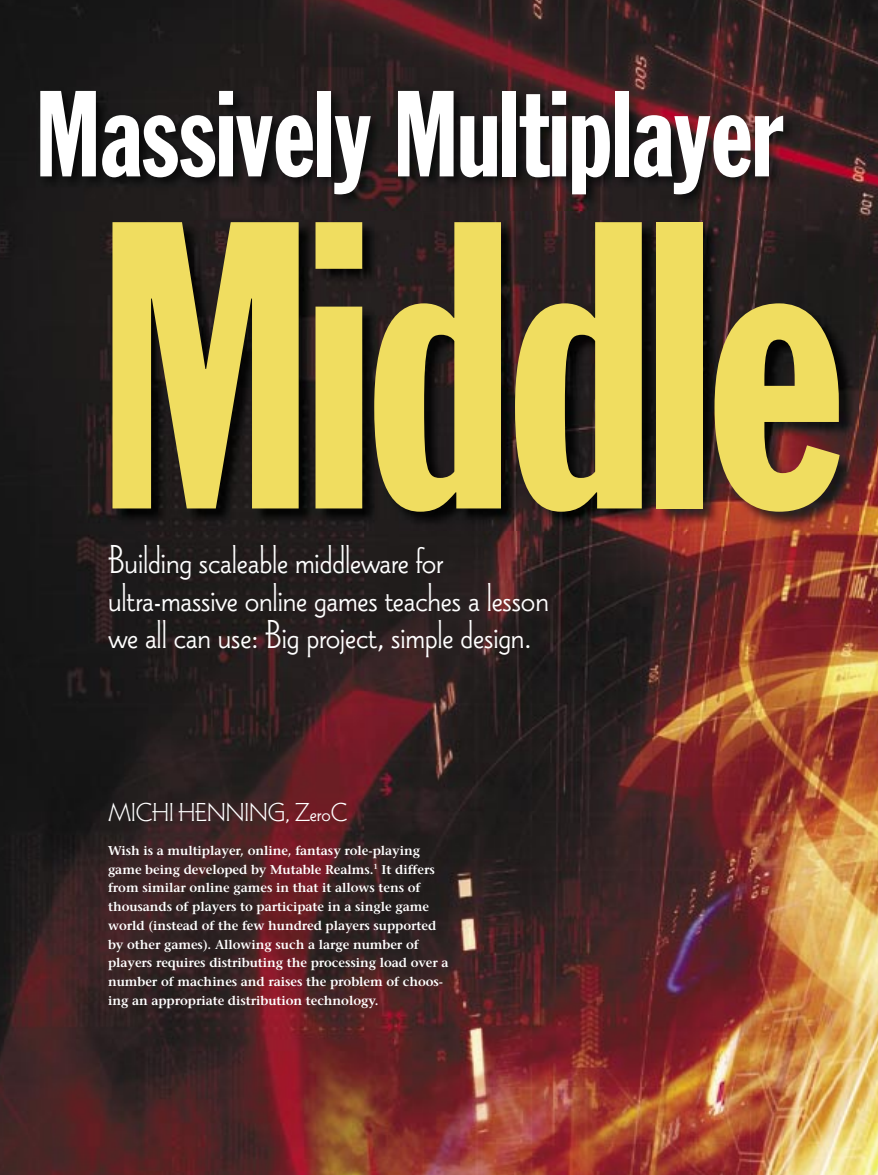
<style>
.page{position:relative;width:878px;height:1175px;background:#fff}
.page>*{position:absolute;margin:0;border:0;box-sizing:border-box;transform-origin:0 0}
.t1{font:402px "Franklin Gothic Extra Cond";letter-spacing:-.02em;color:#f0dd60}
.t2{font:120px "Franklin Gothic Extra Cond";letter-spacing:-.005em;color:#fff}
.t3{font:42px/37.5px "Wade Sans Light Plain";letter-spacing:-.005em;color:#fff}
.t4{font:27px "Wade Sans Light Plain";color:#fff}
.t5{font:600 12.75px/18.8px "Stone Serif";letter-spacing:-.005em;color:#fff}
</style>
<div class="page">
<img style="left:0;top:0;width:878px;height:1174px">
<img style="left:112px;top:220px;width:746px;height:310px">
<img style="left:37px;top:87px;width:762px;height:123px">
<h2 class="t2" style="left:36px;top:70px;width:748px">Massively Multiplayer</h2>
<h1 class="t1" style="left:98px;top:152px;width:750px">Middle</h1>
<h3 class="t3" style="left:108px;top:540px;width:442px">Building scaleable middleware for ultra-massive online games teaches a lesson we all can use: Big project, simple design.</h3>
<h3 class="t4" style="left:108px;top:796px;width:240px">MICHI HENNING, ZeroC</h3>
<p class="t5" style="left:108px;top:840px;width:342px">Wish is a multiplayer, online, fantasy role-playing game being developed by Mutable Realms.<sup>1</sup> It differs from similar online games in that it allows tens of thousands of players to participate in a single game world (instead of the few hundred players supported by other games). Allowing such a large number of players requires distributing the processing load over a number of machines and raises the problem of choos&shy;ing an appropriate distribution technology.</p>
</div>
